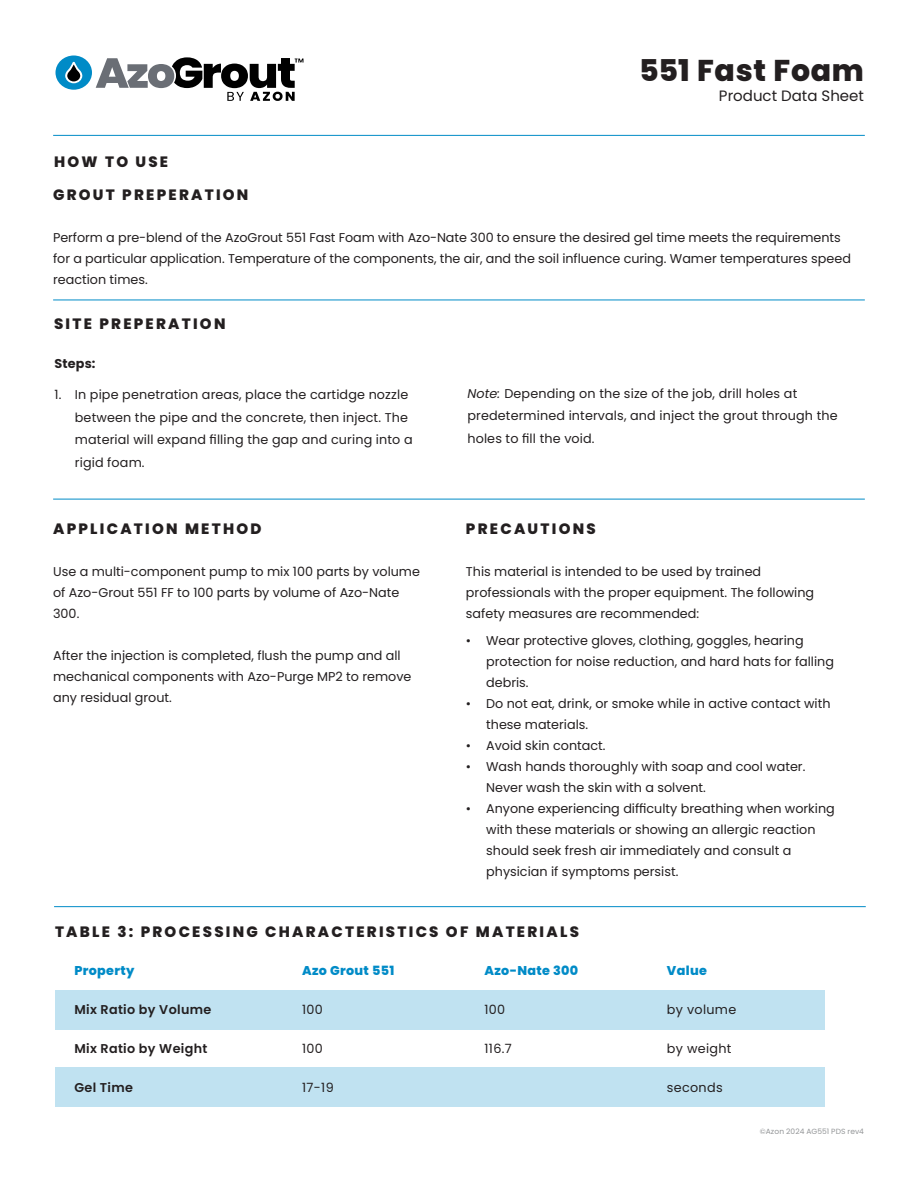
<style>
.page{position:relative;width:918px;height:1188px;background:#fff}
.page>*{position:absolute;margin:0;border:0;box-sizing:border-box;transform-origin:0 0}
.t1{font:800 30px "Poppins";letter-spacing:.025em;color:#231f20}
.t2{font:800 15px "Poppins";letter-spacing:.15em;color:#231f20}
.t3{font:15px "Poppins";color:#231f20}
.t4{font:12.75px/21px "Poppins";color:#231f20}
.t5{font:600 12.75px "Poppins";letter-spacing:.025em;color:#231f20}
.t6{font:800 12.75px "Poppins";letter-spacing:.025em;color:#008bc7}
.t7{font:12.75px "Poppins";letter-spacing:.025em;color:#231f20}
.t8{font:700 12.75px "Poppins";letter-spacing:.01em;color:#231f20}
.t9{font:7.5px "Poppins";letter-spacing:.01em;color:#949698}
.s1{font-style:italic}
</style>
<div class="page">
<svg style="left:56px;top:56px;width:247px;height:45px"></svg>
<hr style="left:53px;top:135px;width:812px;height:1px;background:#008bc7">
<hr style="left:53px;top:300px;width:812px;height:1px;background:#008bc7">
<hr style="left:53px;top:499px;width:812px;height:1px;background:#008bc7">
<div style="left:55px;top:990px;width:769px;height:39px;background:#c0e2f1"></div>
<div style="left:55px;top:1068px;width:769px;height:39px;background:#c0e2f1"></div>
<hr style="left:54px;top:906px;width:812px;height:1px;background:#008bc7">
<h1 class="t1" style="left:639px;top:53px;width:226px">551 Fast Foam</h1>
<p class="t2" style="left:54px;top:153px;width:116px">HOW TO USE</p>
<p class="t3" style="left:719px;top:87px;width:147px">Product Data Sheet</p>
<p class="t2" style="left:53px;top:186px;width:197px">GROUT PREPERATION</p>
<p class="t4" style="left:53px;top:227px;width:799px">Perform a pre-blend of the AzoGrout 551 Fast Foam with Azo-Nate 300 to ensure the desired gel time meets the requirements for a particular application. Temperature of the components, the air, and the soil influence curing. Wamer temperatures speed reaction times.</p>
<p class="t2" style="left:54px;top:315px;width:173px">SITE PREPERATION</p>
<p class="t8" style="left:55px;top:356px;width:42px">Steps:</p>
<p class="t4" style="left:75px;top:383px;width:339px;line-height:22.5px;text-indent:-20px">1. In pipe penetration areas, place the cartidge nozzle between the pipe and the concrete, then inject. The material will expand filling the gap and curing into a rigid foam.</p>
<p class="t4" style="left:467px;top:382px;width:372px;line-height:22.5px"><span class="s1">Note:</span> Depending on the size of the job, drill holes at predetermined intervals, and inject the grout through the holes to fill the void.</p>
<p class="t2" style="left:53px;top:521px;width:210px">APPLICATION METHOD</p>
<p class="t4" style="left:53px;top:562px;width:368px">Use a multi-component pump to mix 100 parts by volume of Azo-Grout 551 FF to 100 parts by volume of Azo-Nate<br>300.</p>
<p class="t4" style="left:53px;top:646px;width:360px">After the injection is completed, flush the pump and all mechanical components with Azo-Purge MP2 to remove any residual grout.</p>
<p class="t2" style="left:466px;top:521px;width:131px">PRECAUTIONS</p>
<p class="t4" style="left:466px;top:562px;width:350px">This material is intended to be used by trained professionals with the proper equipment. The following safety measures are recommended:</p>
<p class="t4" style="left:486px;top:631px;width:349px;text-indent:-20px">• Wear protective gloves, clothing, goggles, hearing protection for noise reduction, and hard hats for falling debris.</p>
<p class="t4" style="left:486px;top:694px;width:346px;text-indent:-20px">• Do not eat, drink, or smoke while in active contact with these materials.</p>
<p class="t4" style="left:466px;top:736px;width:141px">• Avoid skin contact.</p>
<p class="t4" style="left:486px;top:757px;width:321px;text-indent:-20px">• Wash hands thoroughly with soap and cool water.<br>Never wash the skin with a solvent.</p>
<p class="t4" style="left:486px;top:799px;width:350px;text-indent:-20px">• Anyone experiencing difficulty breathing when working with these materials or showing an allergic reaction should seek fresh air immediately and consult a physician if symptoms persist.</p>
<p class="t2" style="left:55px;top:923px;width:525px">TABLE 3: PROCESSING CHARACTERISTICS OF MATERIALS</p>
<p class="t6" style="left:485px;top:963px;width:95px">Azo-Nate 300</p>
<p class="t4" style="left:485px;top:999px;width:22px">100</p>
<p class="t4" style="left:485px;top:1038px;width:29px">116.7</p>
<p class="t6" style="left:302px;top:963px;width:94px">Azo Grout 551</p>
<p class="t4" style="left:302px;top:999px;width:22px">100</p>
<p class="t4" style="left:302px;top:1038px;width:22px">100</p>
<p class="t4" style="left:302px;top:1077px;width:33px">17-19</p>
<p class="t6" style="left:74px;top:963px;width:62px">Property</p>
<p class="t5" style="left:74px;top:1002px;width:138px">Mix Ratio by Volume</p>
<p class="t5" style="left:74px;top:1041px;width:135px">Mix Ratio by Weight</p>
<p class="t5" style="left:74px;top:1080px;width:60px">Gel Time</p>
<p class="t6" style="left:667px;top:963px;width:41px">Value</p>
<p class="t7" style="left:667px;top:1002px;width:71px">by volume</p>
<p class="t7" style="left:667px;top:1041px;width:66px">by weight</p>
<p class="t7" style="left:667px;top:1080px;width:57px">seconds</p>
<p class="t9" style="left:760px;top:1128px;width:106px">©Azon 2024 AG551 PDS rev4</p>
</div>
